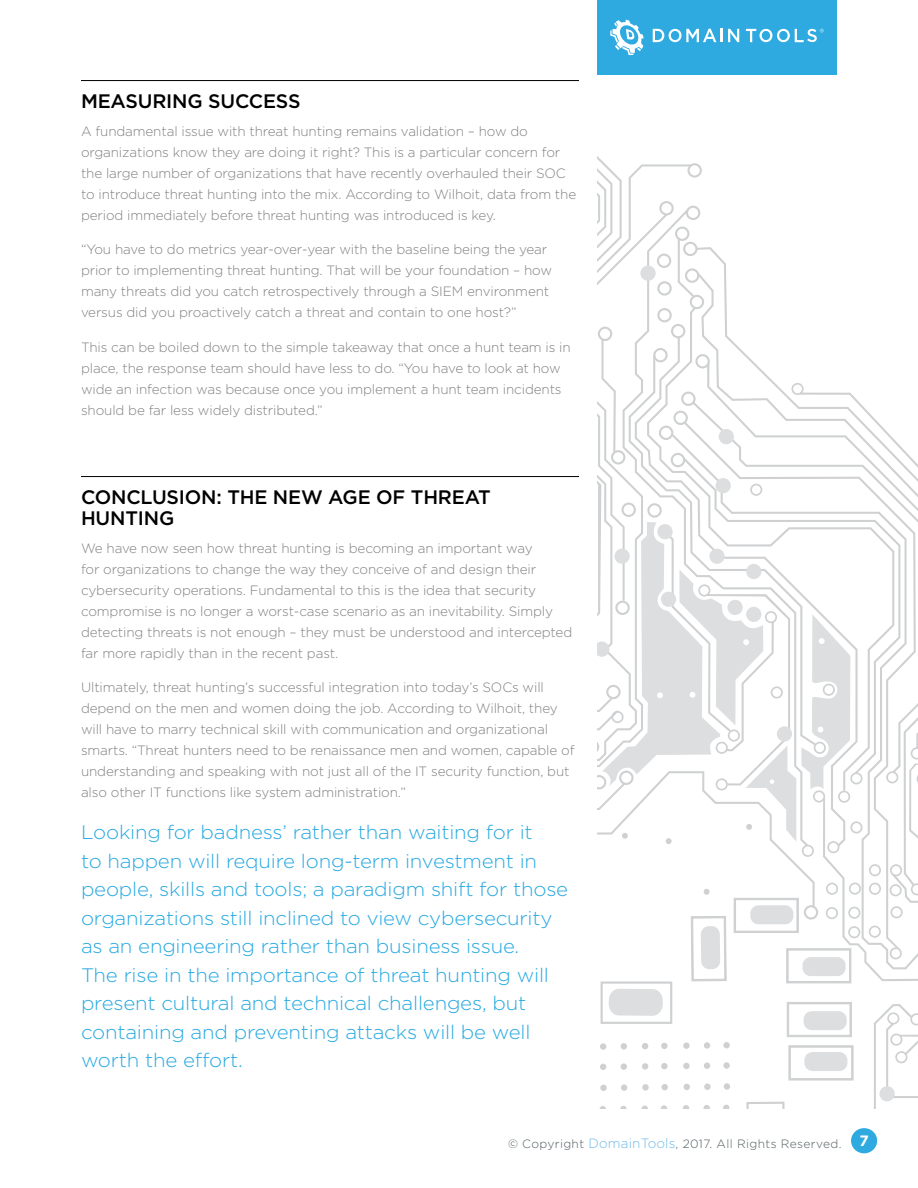
<style>
.page{position:relative;width:918px;height:1188px;background:#fff}
.page>*{position:absolute;margin:0;border:0;box-sizing:border-box;transform-origin:0 0}
.t1{font:300 19.5px/28.5px "Gotham";letter-spacing:-.01em;color:#27a9e1;scale:1.05 1}
.t2{font:500 19.5px/21px "Gotham";letter-spacing:-.01em;color:#000}
.t3{font:300 13.5px/21px "Gotham";letter-spacing:-.01em;color:#828181}
.t4{font:300 12px "Gotham";letter-spacing:.03em;color:#525d60}
.s1{font-size:13.5px;color:#70bae7}
</style>
<div class="page">
<hr style="left:81px;top:80px;width:498px;height:1px;background:#000">
<hr style="left:81px;top:476px;width:498px;height:1px;background:#000">
<div style="left:597px;top:0;width:240px;height:75px;background:#2eaae1"></div>
<svg style="left:597px;top:19px;width:321px;height:1089px"></svg>
<div style="left:851px;top:1128px;width:26px;height:25px;background:#2eaae1;border-radius:50%"></div>
<h1 class="t2" style="left:81px;top:90px;width:221px">MEASURING SUCCESS</h1>
<p class="t3" style="left:81px;top:120px;width:497px">A fundamental issue with threat hunting remains validation – how do organizations know they are doing it right? This is a particular concern for the large number of organizations that have recently overhauled their SOC to introduce threat hunting into the mix. According to Wilhoit, data from the period immediately before threat hunting was introduced is key.</p>
<p class="t3" style="left:81px;top:239px;width:473px">“You have to do metrics year-over-year with the baseline being the year prior to implementing threat hunting. That will be your foundation – how many threats did you catch retrospectively through a SIEM environment versus did you proactively catch a threat and contain to one host?”</p>
<p class="t3" style="left:81px;top:336px;width:491px">This can be boiled down to the simple takeaway that once a hunt team is in place, the response team should have less to do. “You have to look at how wide an infection was because once you implement a hunt team incidents should be far less widely distributed.”</p>
<h1 class="t2" style="left:81px;top:486px;width:411px">CONCLUSION: THE NEW AGE OF THREAT<br>HUNTING</h1>
<p class="t3" style="left:81px;top:537px;width:493px">We have now seen how threat hunting is becoming an important way<br>for organizations to change the way they conceive of and design their cybersecurity operations. Fundamental to this is the idea that security compromise is no longer a worst-case scenario as an inevitability. Simply detecting threats is not enough – they must be understood and intercepted far more rapidly than in the recent past.</p>
<p class="t3" style="left:81px;top:677px;width:495px">Ultimately, threat hunting’s successful integration into today’s SOCs will depend on the men and women doing the job. According to Wilhoit, they will have to marry technical skill with communication and organizational smarts. “Threat hunters need to be renaissance men and women, capable of understanding and speaking with not just all of the IT security function, but also other IT functions like system administration.”</p>
<p class="t1" style="left:81px;top:818px;width:466px">Looking for badness’ rather than waiting for it<br>to happen will require long-term investment in people, skills and tools; a paradigm shift for those organizations still inclined to view cybersecurity as an engineering rather than business issue.<br>The rise in the importance of threat hunting will present cultural and technical challenges, but containing and preventing attacks will be well worth the effort.</p>
<p class="t4" style="left:508px;top:1137px;width:362px">© Copyright <span class="s1">DomainTools</span>, 2017. All Rights Reserved. <sup>7</sup></p>
</div>
